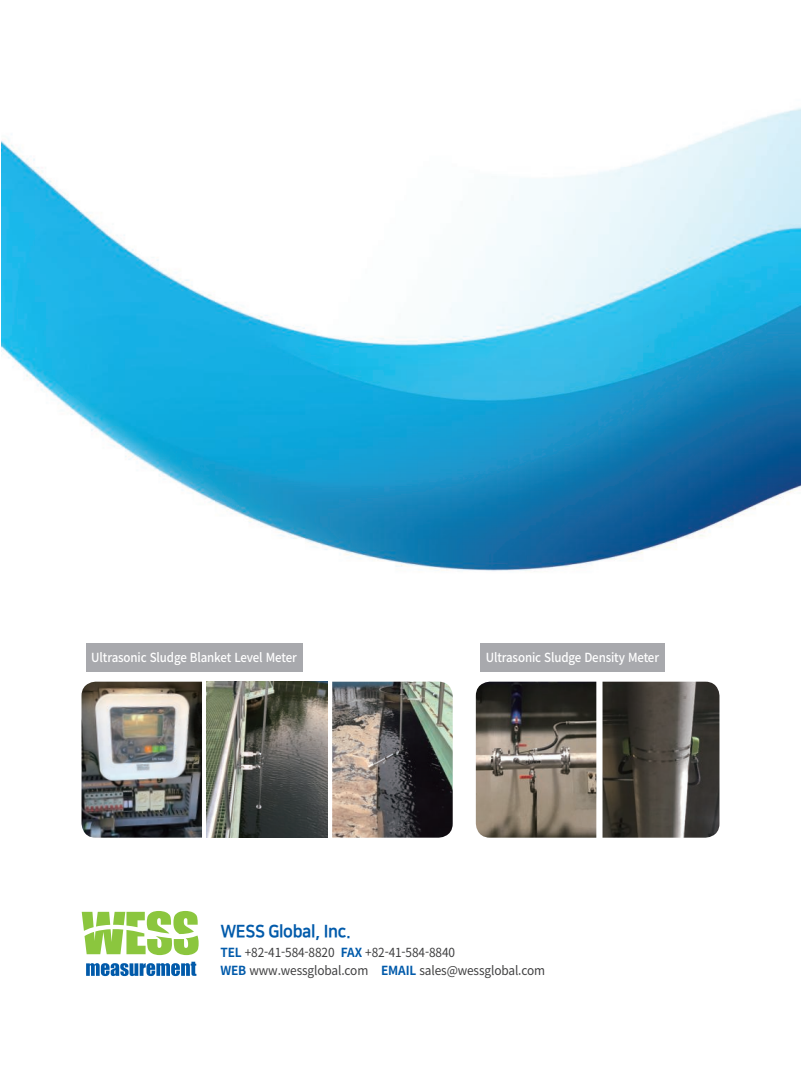
<style>
.page{position:relative;width:801px;height:1085px;background:#fff}
.page>*{position:absolute;margin:0;border:0;box-sizing:border-box;transform-origin:0 0}
.t1{font:17.5px "Nanum Square EB";letter-spacing:-.025em;color:#015aaa;scale:.92 1}
.t2{font:12.5px/17.5px "Noto Sans CJ Kkr";letter-spacing:-.01em;color:#3f3f40;scale:.95 1}
.t3{font:500 12.5px "Noto Sans CJ Kkr";letter-spacing:-.01em;color:#fff;scale:.92 1}
.s1{font-weight:700;color:#015aaa}
</style>
<div class="page">
<img style="left:2px;top:108px;width:799px;height:869px">
<svg style="left:82px;top:910px;width:117px;height:44px"></svg>
<svg style="left:86px;top:961px;width:110px;height:14px"></svg>
<img style="left:81px;top:681px;width:121px;height:156px">
<img style="left:207px;top:681px;width:120px;height:156px">
<img style="left:332px;top:681px;width:121px;height:156px">
<div style="left:480px;top:643px;width:184px;height:28px;background:#a8a9ad"></div>
<div style="left:86px;top:643px;width:216px;height:28px;background:#a8a9ad"></div>
<img style="left:476px;top:681px;width:120px;height:156px">
<img style="left:602px;top:681px;width:117px;height:156px">
<p class="t3" style="left:91px;top:650px;width:225px">Ultrasonic Sludge Blanket Level Meter</p>
<p class="t3" style="left:486px;top:650px;width:190px">Ultrasonic Sludge Density Meter</p>
<h1 class="t1" style="left:220px;top:922px;width:144px">WESS Global, Inc.</h1>
<p class="t2" style="left:220px;top:943px;width:343px"><span class="s1">TEL</span> +82-41-584-8820 <span class="s1">FAX</span> +82-41-584-8840<br><span class="s1">WEB</span> www.wessglobal.com <span class="s1">EMAIL</span> sales@wessglobal.com</p>
</div>
